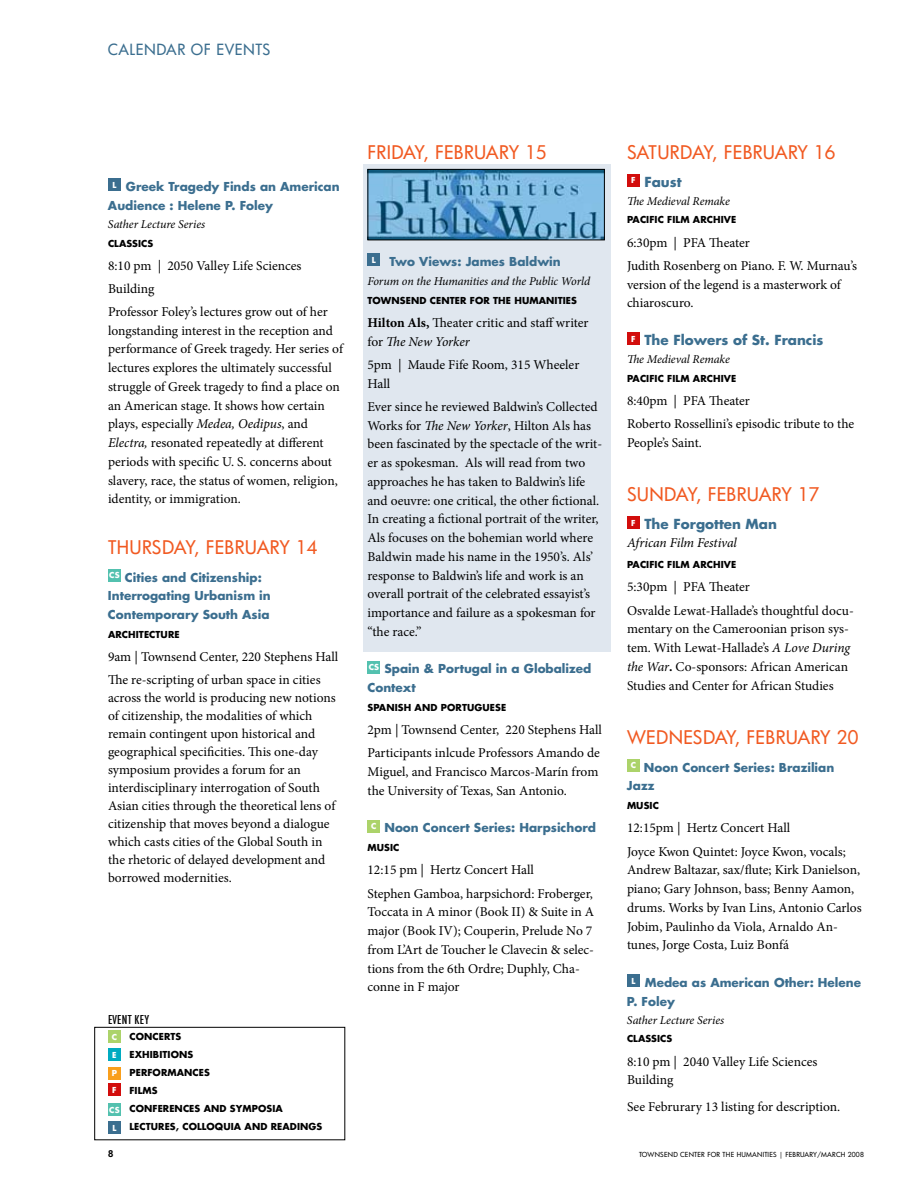
<style>
.page{position:relative;width:918px;height:1188px;background:#fff}
.page>*{position:absolute;margin:0;border:0;box-sizing:border-box;transform-origin:0 0}
.t1{font:500 18.3px "Futura CE";letter-spacing:.02em;color:#f15a22}
.t2{font:500 15px "Futura CE";letter-spacing:.035em;color:#3b6e8f}
.t3{font:13.5px/18.8px "Minion Pro";color:#000}
.t4{font:700 13.5px "Futura";color:#3b6e8f}
.t5{font:italic 13.5px "Minion Pro";letter-spacing:-.01em;color:#000}
.t6{font:700 12px/18.8px "Futura";color:#3b6e8f}
.t7{font:italic 12px "Minion Pro";letter-spacing:-.005em;color:#000}
.t8{font:500 condensed 12px "Futura";color:#000}
.t9{font:700 9.3px/18px "Futura";letter-spacing:.01em;color:#000}
.t10{font:800 9px "Futura CE";color:#000}
.t11{font:700 7.95px "Futura";color:#fff}
.t12{font:500 6.75px "Futura CE";letter-spacing:.035em;color:#000}
.s1{font-style:italic}
.s2{font-weight:700}
</style>
<div class="page">
<div style="left:94px;top:1027px;width:251px;height:113px;border:1px solid #000"></div>
<div style="left:108px;top:1030px;width:13px;height:13px;background:#acd36a"></div>
<div style="left:108px;top:1048px;width:13px;height:13px;background:#00abc1"></div>
<div style="left:108px;top:1067px;width:13px;height:12px;background:#f99f1c"></div>
<div style="left:108px;top:1103px;width:13px;height:13px;background:#53c1af"></div>
<div style="left:108px;top:1121px;width:13px;height:13px;background:#3b6e8f"></div>
<div style="left:108px;top:1083px;width:13px;height:13px;background:#d20d0c"></div>
<div style="left:363px;top:164px;width:247px;height:488px;background:#e0e7ef"></div>
<div style="left:108px;top:178px;width:13px;height:13px;background:#3b6e8f"></div>
<div style="left:108px;top:569px;width:13px;height:13px;background:#53c1af"></div>
<img style="left:370px;top:171px;width:233px;height:67px">
<div style="left:368px;top:169px;width:237px;height:71px;border:1px solid #000"></div>
<div style="left:368px;top:253px;width:12px;height:13px;background:#3b6e8f"></div>
<div style="left:368px;top:661px;width:12px;height:12px;background:#53c1af"></div>
<div style="left:368px;top:820px;width:12px;height:12px;background:#acd36a"></div>
<div style="left:627px;top:174px;width:13px;height:13px;background:#d20d0c"></div>
<div style="left:627px;top:332px;width:13px;height:13px;background:#d20d0c"></div>
<div style="left:627px;top:516px;width:13px;height:13px;background:#d20d0c"></div>
<div style="left:627px;top:759px;width:13px;height:13px;background:#acd36a"></div>
<div style="left:627px;top:974px;width:13px;height:13px;background:#3b6e8f"></div>
<p class="t2" style="left:108px;top:39px;width:163px">CALENDAR OF EVENTS</p>
<p class="t6" style="left:108px;top:177px;width:233px;text-indent:4px"><sup>L</sup> Greek Tragedy Finds an American<br>Audience : Helene P. Foley</p>
<p class="t7" style="left:108px;top:216px;width:99px">Sather Lecture Series</p>
<p class="t9" style="left:108px;top:234px;width:47px">Classics</p>
<p class="t3" style="left:108px;top:254px;width:221px;line-height:23px">8:10 pm | 2050 Valley Life Sciences<br>Building<br>Professor Foley’s lectures grow out of her</p>
<p class="t3" style="left:108px;top:321px;width:237px">longstanding interest in the reception and performance of Greek tragedy. Her series of lectures explores the ultimately successful struggle of Greek tragedy to find a place on an American stage. It shows how certain plays, especially <span class="s1">Medea, Oedipus</span>, and <span class="s1">Electra,</span> resonated repeatedly at different periods with specific U. S. concerns about slavery, race, the status of women, religion, identity, or immigration.</p>
<h1 class="t1" style="left:108px;top:534px;width:211px">THURSDAY, FEBRUARY 14</h1>
<p class="t6" style="left:108px;top:567px;width:164px"><sup>CS</sup> Cities and Citizenship:<br>Interrogating Urbanism in<br>Contemporary South Asia</p>
<p class="t9" style="left:108px;top:625px;width:73px">arch itecture</p>
<p class="t3" style="left:108px;top:646px;width:232px;line-height:22.5px">9am | Townsend Center, 220 Stephens Hall<br>The re-scripting of urban space in cities</p>
<p class="t3" style="left:108px;top:688px;width:229px;line-height:18px">across the world is producing new notions of citizenship, the modalities of which remain contingent upon historical and geographical specificities. This one-day symposium provides a forum for an interdisciplinary interrogation of South Asian cities through the theoretical lens of citizenship that moves beyond a dialogue which casts cities of the Global South in the rhetoric of delayed development and borrowed modernities.</p>
<p class="t8" style="left:108px;top:1011px;width:11px">EVENT</p>
<p class="t8" style="left:135px;top:1011px;width:11px">KEY</p>
<p class="t11" style="left:112px;top:1031px;width:5px">c</p>
<p class="t11" style="left:112px;top:1049px;width:5px">E</p>
<p class="t11" style="left:112px;top:1068px;width:6px">P</p>
<p class="t11" style="left:109px;top:1104px;width:11px">CS</p>
<p class="t11" style="left:112px;top:1122px;width:5px">L</p>
<p class="t11" style="left:112px;top:1085px;width:6px">F</p>
<p class="t9" style="left:129px;top:1028px;width:194px">conc erts<br>exhibitions<br>performanc es<br>films<br>conferenc es and symposia lectures, colloquia and readings</p>
<h1 class="t1" style="left:368px;top:139px;width:181px">FRIDAY, FEBRUARY 15</h1>
<p class="t6" style="left:372px;top:252px;width:190px"><sup>L</sup> Two Views: James Baldwin</p>
<p class="t7" style="left:367px;top:273px;width:224px">Forum on the Humanities and the Public World</p>
<p class="t9" style="left:367px;top:291px;width:211px">townsend c enter for th e humanities</p>
<p class="t3" style="left:367px;top:313px;width:223px"><span class="s2">Hilton Als,</span> Theater critic and staff writer for <span class="s1">The New Yorker</span></p>
<p class="t3" style="left:367px;top:355px;width:213px">5pm | Maude Fife Room, 315 Wheeler<br>Hall</p>
<p class="t3" style="left:367px;top:397px;width:236px">Ever since he reviewed Baldwin’s Collected Works for <span class="s1">The New Yorker</span>, Hilton Als has been fascinated by the spectacle of the writ&shy;er as spokesman. Als will read from two approaches he has taken to Baldwin’s life and oeuvre: one critical, the other fictional.<br>In creating a fictional portrait of the writer, Als focuses on the bohemian world where Baldwin made his name in the 1950’s. Als’ response to Baldwin’s life and work is an overall portrait of the celebrated essayist’s importance and failure as a spokesman for “the race.”</p>
<p class="t6" style="left:367px;top:659px;width:225px"><sup>CS</sup> Spain &amp; Portugal in a Globalized<br>Context</p>
<p class="t9" style="left:367px;top:698px;width:140px">spanish and portuguese</p>
<p class="t3" style="left:367px;top:718px;width:236px;line-height:23.2px">2pm | Townsend Center, 220 Stephens Hall<br>Participants inlcude Professors Amando de</p>
<p class="t3" style="left:367px;top:763px;width:232px">Miguel, and Francisco Marcos-Marín from the University of Texas, San Antonio.</p>
<p class="t6" style="left:371px;top:818px;width:226px"><sup>c</sup> Noon Concert Series: Harpsichord</p>
<p class="t9" style="left:367px;top:838px;width:32px">Music</p>
<p class="t3" style="left:367px;top:859px;width:227px;line-height:23.2px">12:15 pm | Hertz Concert Hall<br>Stephen Gamboa, harpsichord: Froberger,</p>
<p class="t3" style="left:367px;top:903px;width:228px">Toccata in A minor (Book II) &amp; Suite in A major (Book IV); Couperin, Prelude No 7 from L’Art de Toucher le Clavecin &amp; selec&shy;tions from the 6th Ordre; Duphly, Cha&shy;conne in F major</p>
<h1 class="t1" style="left:627px;top:139px;width:210px">SATURDAY, FEBRUARY 16</h1>
<p class="t4" style="left:631px;top:172px;width:52px"><sup>F</sup> Faust</p>
<p class="t7" style="left:627px;top:193px;width:104px">The Medieval Remake</p>
<p class="t9" style="left:627px;top:211px;width:111px">Pac ific Film Arch ive</p>
<p class="t3" style="left:627px;top:231px;width:232px;line-height:23.2px">6:30pm | PFA Theater<br>Judith Rosenberg on Piano. F. W. Murnau’s</p>
<p class="t3" style="left:627px;top:275px;width:215px">version of the legend is a masterwork of chiaroscuro.</p>
<p class="t4" style="left:631px;top:330px;width:194px"><sup>F</sup> The Flowers of St. Francis</p>
<p class="t7" style="left:627px;top:351px;width:104px">The Medieval Remake</p>
<p class="t9" style="left:627px;top:369px;width:111px">Pac ific Film Arch ive</p>
<p class="t3" style="left:627px;top:389px;width:229px;line-height:23.2px">8:40pm | PFA Theater<br>Roberto Rossellini’s episodic tribute to the</p>
<p class="t3" style="left:627px;top:433px;width:76px">People’s Saint.</p>
<h1 class="t1" style="left:627px;top:482px;width:194px">SUNDAY, FEBRUARY 17</h1>
<p class="t4" style="left:631px;top:515px;width:147px"><sup>F</sup> The Forgotten Man</p>
<p class="t5" style="left:627px;top:534px;width:111px">African Film Festival</p>
<p class="t9" style="left:627px;top:555px;width:111px">Pac ific Film Arch ive</p>
<p class="t3" style="left:627px;top:575px;width:228px;line-height:23.2px">5:30pm | PFA Theater<br>Osvalde Lewat-Hallade’s thoughtful docu-</p>
<p class="t3" style="left:627px;top:620px;width:225px">mentary on the Cameroonian prison sys&shy;tem. With Lewat-Hallade’s <span class="s1">A Love During the War</span><span class="s2">.</span> Co-sponsors: African American Studies and Center for African Studies</p>
<h1 class="t1" style="left:627px;top:724px;width:233px">WEDNESDAY, FEBRUARY 20</h1>
<p class="t6" style="left:627px;top:757px;width:209px;text-indent:4px"><sup>c</sup> Noon Concert Series: Brazilian<br>Jazz</p>
<p class="t9" style="left:627px;top:796px;width:32px">Music</p>
<p class="t3" style="left:627px;top:817px;width:220px;line-height:23.2px">12:15pm | Hertz Concert Hall<br>Joyce Kwon Quintet: Joyce Kwon, vocals;</p>
<p class="t3" style="left:627px;top:861px;width:236px">Andrew Baltazar, sax/flute; Kirk Danielson, piano; Gary Johnson, bass; Benny Aamon, drums. Works by Ivan Lins, Antonio Carlos Jobim, Paulinho da Viola, Arnaldo An&shy;tunes, Jorge Costa, Luiz Bonfá</p>
<p class="t6" style="left:627px;top:973px;width:236px;text-indent:4px"><sup>L</sup> Medea as American Other: Helene<br>P. Foley</p>
<p class="t7" style="left:627px;top:1012px;width:99px">Sather Lecture Series</p>
<p class="t9" style="left:627px;top:1030px;width:47px">Classics</p>
<p class="t3" style="left:627px;top:1052px;width:192px">8:10 pm | 2040 Valley Life Sciences<br>Building</p>
<p class="t3" style="left:627px;top:1098px;width:215px">See Februrary 13 listing for description.</p>
<p class="t10" style="left:108px;top:1148px;width:7px">8</p>
<p class="t12" style="left:639px;top:1150px;width:7px">TOWN</p>
<p class="t12" style="left:660px;top:1150px;width:10px">SEND</p>
<p class="t12" style="left:680px;top:1150px;width:10px">CENTER</p>
<p class="t12" style="left:707px;top:1150px;width:6px">FOR</p>
<p class="t12" style="left:723px;top:1150px;width:5px">THE</p>
<p class="t12" style="left:737px;top:1150px;width:6px">HUMAN</p>
<p class="t12" style="left:763px;top:1150px;width:103px">ITIES | FEBRUARY/MARCH 2008</p>
</div>
